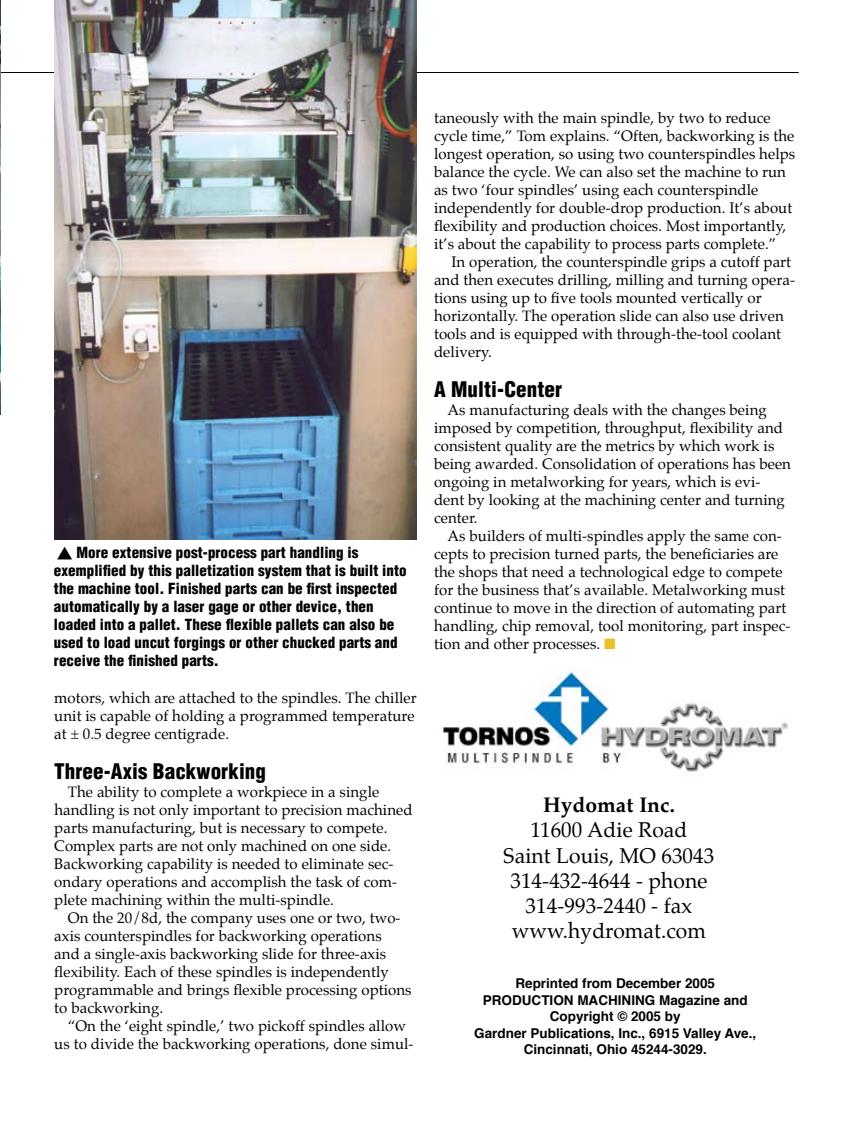
<style>
.page{position:relative;width:851px;height:1134px;background:#fff}
.page>*{position:absolute;margin:0;border:0;box-sizing:border-box;transform-origin:0 0}
.t1{font:21px/25.2px "Palatino";letter-spacing:.005em;color:#000;text-align:center}
.t2{font:900 condensed 21px "Helvetica LT Std";letter-spacing:.005em;color:#000}
.t3{font:700 21px "Palatino";letter-spacing:.005em;color:#000}
.t4{font:15px/18px "Palatino";letter-spacing:.005em;color:#000}
.t5{font:900 condensed 15px/18px "Helvetica LT Std";letter-spacing:.005em;color:#000}
.t6{font:700 13.5px/16.5px "Helvetica";color:#000;text-align:center}
.s1{color:#e9c22a}
</style>
<div class="page">
<hr style="left:0;top:72px;width:798px;height:1px;background:#000">
<img style="left:0;top:0;width:1px;height:415px">
<img style="left:54px;top:0;width:363px;height:540px">
<img style="left:442px;top:668px;width:347px;height:104px">
<p class="t5" style="left:54px;top:543px;width:354px;text-indent:22px">More extensive post-process part handling is exemplified by this palletization system that is built into the machine tool. Finished parts can be first inspected automatically by a laser gage or other device, then loaded into a pallet. These flexible pallets can also be used to load uncut forgings or other chucked parts and receive the finished parts.</p>
<p class="t4" style="left:54px;top:690px;width:364px">motors, which are attached to the spindles. The chiller unit is capable of holding a programmed temperature at ± 0.5 degree centigrade.</p>
<h1 class="t2" style="left:54px;top:758px;width:213px">Three-Axis Backworking</h1>
<p class="t4" style="left:54px;top:785px;width:360px;text-indent:14px">The ability to complete a workpiece in a single handling is not only important to precision machined parts manufacturing, but is necessary to compete.<br>Complex parts are not only machined on one side.<br>Backworking capability is needed to eliminate sec&shy;ondary operations and accomplish the task of com&shy;plete machining within the multi-spindle.</p>
<p class="t4" style="left:54px;top:911px;width:359px;text-indent:14px">On the 20/8d, the company uses one or two, two&shy;axis counterspindles for backworking operations<br>and a single-axis backworking slide for three-axis flexibility. Each of these spindles is independently programmable and brings flexible processing options to backworking.</p>
<p class="t4" style="left:54px;top:1019px;width:361px;text-align:center">“On the ‘eight spindle,’ two pickoff spindles allow<br>us to divide the backworking operations, done simul-</p>
<p class="t4" style="left:434px;top:110px;width:363px">taneously with the main spindle, by two to reduce cycle time,” Tom explains. “Often, backworking is the longest operation, so using two counterspindles helps balance the cycle. We can also set the machine to run as two ‘four spindles’ using each counterspindle independently for double-drop production. It’s about flexibility and production choices. Most importantly, it’s about the capability to process parts complete.”</p>
<p class="t4" style="left:434px;top:254px;width:362px;text-indent:17px">In operation, the counterspindle grips a cutoff part and then executes drilling, milling and turning opera&shy;tions using up to five tools mounted vertically or horizontally. The operation slide can also use driven tools and is equipped with through-the-tool coolant delivery.</p>
<h1 class="t2" style="left:434px;top:376px;width:129px">A Multi-Center</h1>
<p class="t4" style="left:434px;top:402px;width:358px;text-indent:14px">As manufacturing deals with the changes being imposed by competition, throughput, flexibility and consistent quality are the metrics by which work is being awarded. Consolidation of operations has been ongoing in metalworking for years, which is evi&shy;dent by looking at the machining center and turning center.</p>
<p class="t4" style="left:434px;top:528px;width:358px;text-indent:13px">As builders of multi-spindles apply the same con&shy;cepts to precision turned parts, the beneficiaries are the shops that need a technological edge to compete for the business that’s available. Metalworking must continue to move in the direction of automating part handling, chip removal, tool monitoring, part inspec&shy;tion and other processes. <span class="s1">■</span></p>
<h1 class="t3" style="left:543px;top:792px;width:133px">Hydomat Inc.</h1>
<h1 class="t1" style="left:503px;top:819px;width:212px">11600 Adie Road<br>Saint Louis, MO 63043<br>314-432-4644 - phone<br>314-993-2440 - fax www.hydromat.com</h1>
<p class="t6" style="left:474px;top:974px;width:283px">Reprinted from December 2005<br>Production Machining Magazine and<br>Copyright © 2005 by<br>Gardner Publications, Inc., 6915 Valley Ave.,<br>Cincinnati, Ohio 45244-3029.</p>
</div>
